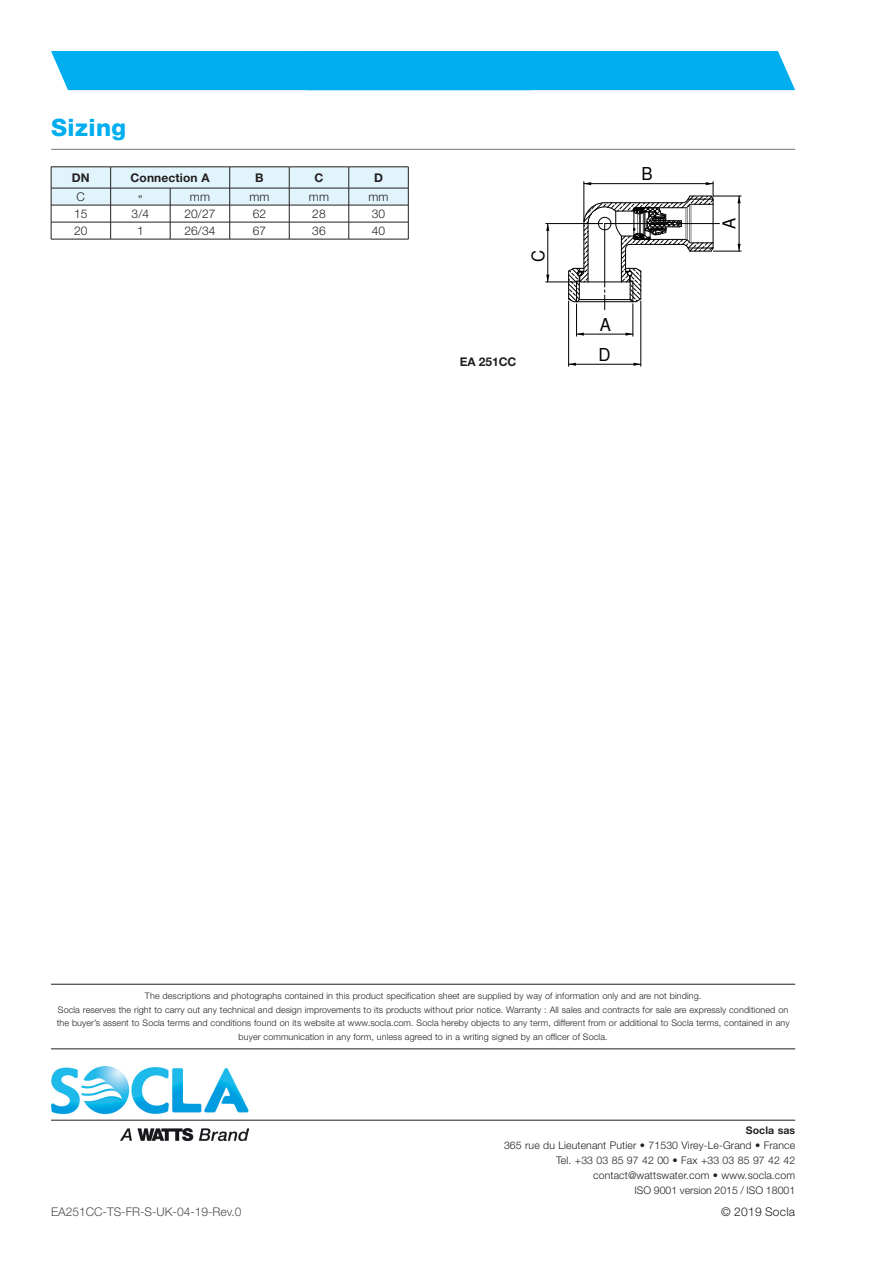
<style>
.page{position:relative;width:893px;height:1263px;background:#fff}
.page>*{position:absolute;margin:0;border:0;box-sizing:border-box;transform-origin:0 0}
.t1{font:800 24px "Helvetica Neue LT Std";letter-spacing:.02em;color:#00aeef}
.t2{font:17.7px "Helvetica";color:#000;scale:.95 1}
.t3{font:300 12px "Helvetica Neue LT Std";letter-spacing:.01em;color:#231f20}
.t4{font:300 12px "Helvetica Neue LT Std";color:#4b4c4d}
.t5{font:700 12px "Helvetica Neue LT Std";letter-spacing:.01em;color:#231f20}
.t6{font:300 10.5px/15px "Helvetica Neue LT Std";letter-spacing:.01em;color:#231f20;text-align:right}
.t7{font:700 10.5px "Helvetica Neue LT Std";letter-spacing:.01em;color:#231f20}
.t8{font:300 9px/13.5px "Helvetica Neue LT Std";letter-spacing:.01em;color:#231f20;text-align:center}
</style>
<div class="page">
<div style="left:51px;top:51px;width:744px;height:39px;background:#00aeef"></div>
<hr style="left:51px;top:984px;width:744px;height:1px;background:#231f20">
<hr style="left:51px;top:1048px;width:744px;height:1px;background:#231f20">
<img style="left:51px;top:1066px;width:197px;height:75px">
<hr style="left:51px;top:1120px;width:744px;height:1px;background:#231f20">
<hr style="left:51px;top:149px;width:744px;height:1px;background:#757679">
<svg style="left:51px;top:167px;width:358px;height:72px"></svg>
<hr style="left:51px;top:239px;width:60px;height:1px;background:#231f20">
<hr style="left:111px;top:239px;width:59px;height:1px;background:#231f20">
<hr style="left:170px;top:239px;width:60px;height:1px;background:#231f20">
<hr style="left:230px;top:239px;width:59px;height:1px;background:#231f20">
<hr style="left:289px;top:239px;width:60px;height:1px;background:#231f20">
<hr style="left:349px;top:239px;width:59px;height:1px;background:#231f20">
<hr style="left:576px;top:304px;width:1px;height:32px;background:#000">
<hr style="left:633px;top:304px;width:1px;height:32px;background:#000">
<hr style="left:576px;top:334px;width:57px;height:1px;background:#000">
<svg style="left:546px;top:224px;width:3px;height:7px"></svg>
<hr style="left:546px;top:223px;width:57px;height:1px;background:#000">
<hr style="left:546px;top:282px;width:32px;height:1px;background:#000">
<hr style="left:547px;top:224px;width:1px;height:58px;background:#000">
<svg style="left:567px;top:182px;width:174px;height:128px"></svg>
<hr style="left:584px;top:182px;width:1px;height:39px;background:#000">
<hr style="left:584px;top:183px;width:129px;height:1px;background:#000">
<svg style="left:569px;top:363px;width:7px;height:3px"></svg>
<svg style="left:633px;top:363px;width:8px;height:3px"></svg>
<hr style="left:568px;top:301px;width:1px;height:65px;background:#000">
<hr style="left:641px;top:301px;width:1px;height:65px;background:#000">
<hr style="left:569px;top:364px;width:72px;height:1px;background:#000">
<h1 class="t1" style="left:51px;top:113px;width:77px">Sizing</h1>
<h3 class="t5" style="left:72px;top:170px;width:19px">DN</h3>
<h3 class="t5" style="left:131px;top:170px;width:81px">Connection A</h3>
<h3 class="t5" style="left:255px;top:170px;width:10px">B</h3>
<h3 class="t5" style="left:315px;top:170px;width:10px">C</h3>
<h3 class="t5" style="left:374px;top:170px;width:10px">D</h3>
<h3 class="t3" style="left:77px;top:189px;width:10px">C</h3>
<h3 class="t3" style="left:138px;top:192px;width:6px">”</h3>
<h3 class="t3" style="left:190px;top:189px;width:22px">mm</h3>
<h3 class="t3" style="left:249px;top:189px;width:22px">mm</h3>
<h3 class="t3" style="left:309px;top:189px;width:22px">mm</h3>
<h3 class="t3" style="left:368px;top:189px;width:22px">mm</h3>
<h3 class="t3" style="left:74px;top:206px;width:15px">15</h3>
<h3 class="t3" style="left:132px;top:206px;width:19px">3/4</h3>
<h3 class="t3" style="left:184px;top:206px;width:33px">20/27</h3>
<h3 class="t3" style="left:253px;top:206px;width:15px">62</h3>
<h3 class="t3" style="left:312px;top:206px;width:15px">28</h3>
<h3 class="t3" style="left:372px;top:206px;width:15px">30</h3>
<h3 class="t3" style="left:74px;top:223px;width:15px">20</h3>
<h3 class="t3" style="left:137px;top:223px;width:8px">1</h3>
<h3 class="t3" style="left:184px;top:223px;width:33px">26/34</h3>
<h3 class="t3" style="left:253px;top:223px;width:15px">67</h3>
<h3 class="t3" style="left:312px;top:223px;width:15px">36</h3>
<h3 class="t3" style="left:372px;top:223px;width:15px">40</h3>
<h2 class="t2" style="left:528px;top:262px;width:14px;rotate:-90deg">C</h2>
<h3 class="t5" style="left:460px;top:354px;width:58px">EA 251CC</h3>
<h2 class="t2" style="left:642px;top:163px;width:13px">B</h2>
<h2 class="t2" style="left:600px;top:314px;width:13px">A</h2>
<h2 class="t2" style="left:598px;top:344px;width:14px">D</h2>
<h2 class="t2" style="left:719px;top:229px;width:13px;rotate:-90deg">A</h2>
<p class="t8" style="left:57px;top:989px;width:734px">The descriptions and photographs contained in this product specification sheet are supplied by way of information only and are not binding.<br>Socla reserves the right to carry out any technical and design improvements to its products without prior notice. Warranty : All sales and contracts for sale are expressly conditioned on the buyer’s assent to Socla terms and conditions found on its website at www.socla.com. Socla hereby objects to any term, different from or additional to Socla terms, contained in any buyer communication in any form, unless agreed to in a writing signed by an officer of Socla.</p>
<h3 class="t4" style="left:51px;top:1204px;width:192px">EA251CC-TS-FR-S-UK-04-19-Rev.0</h3>
<p class="t7" style="left:746px;top:1124px;width:51px">Socla sas</p>
<p class="t6" style="left:504px;top:1137px;width:293px">365 rue du Lieutenant Putier • 71530 Virey-Le-Grand • France Tel. +33 03 85 97 42 00 • Fax +33 03 85 97 42 42 contact@wattswater.com • www.socla.com<br>ISO 9001 version 2015 / ISO 18001</p>
<h3 class="t3" style="left:721px;top:1204px;width:75px">© 2019 Socla</h3>
</div>
